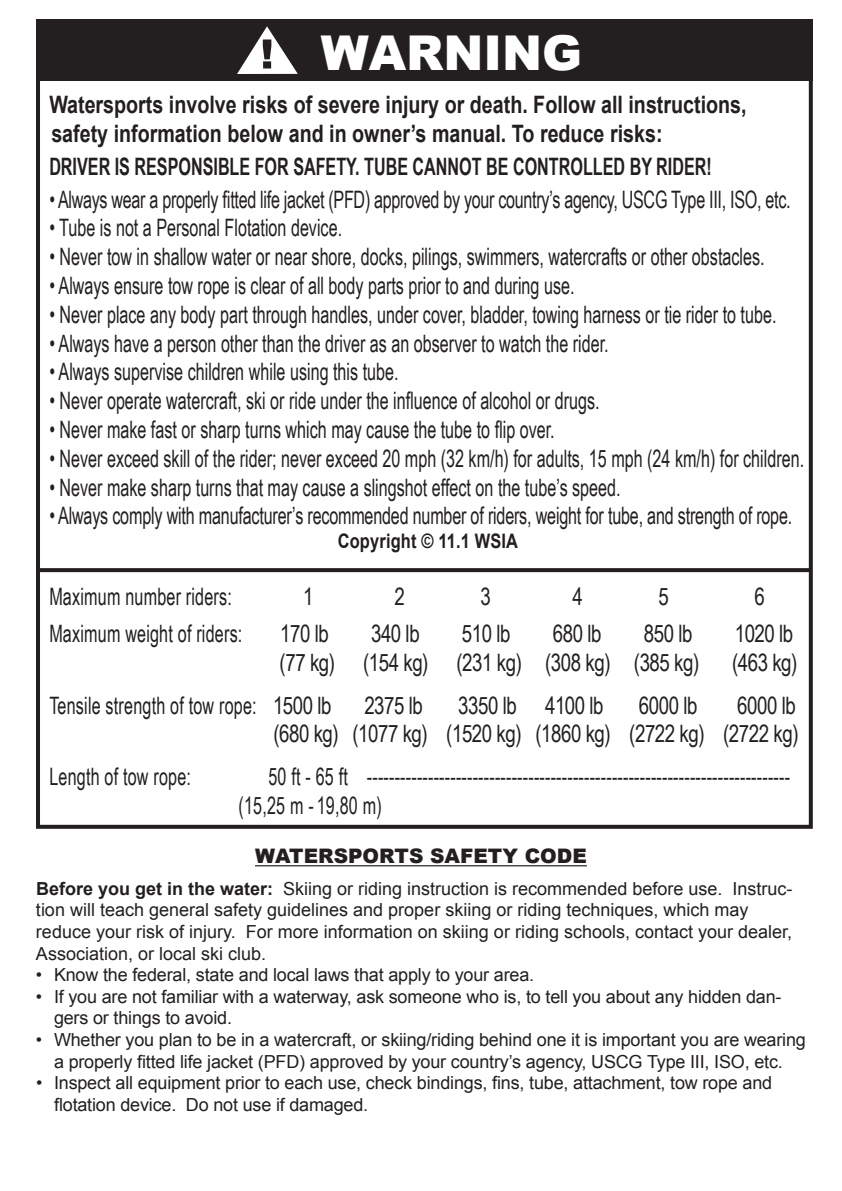
<style>
.page{position:relative;width:842px;height:1191px;background:#fff}
.page>*{position:absolute;margin:0;border:0;box-sizing:border-box;transform-origin:0 0}
.t1{font:900 48px "Arial";color:#fff}
.t2{font:24px/28.8px "Arial Narrow";color:#231f20;scale:.82 1}
.t3{font:700 24px/28.8px "Arial";color:#231f20;scale:.82 1}
.t4{font:24px/28.8px "Arial Narrow";letter-spacing:-.02em;color:#231f20;text-align:right;scale:.95 1}
.t5{font:700 24px "Arial Narrow";color:#231f20;scale:.82 1}
.t6{font:24px "Arial Narrow";color:#231f20;scale:.95 1}
.t7{font:900 20px "Arial";color:#231f20}
.t8{font:700 20px "Arial";letter-spacing:.01em;color:#231f20;scale:.82 1}
.t9{font:18px/21.6px "Arial";letter-spacing:-.01em;color:#231f20}
.s1{font-weight:700}
</style>
<div class="page">
<hr style="left:255px;top:865px;width:332px;height:1px;background:#231f20">
<div style="left:36px;top:19px;width:777px;height:62px;background:#231f20"></div>
<svg style="left:237px;top:26px;width:61px;height:48px"></svg>
<svg style="left:36px;top:568px;width:776px;height:4px;fill:#231f20"></svg>
<h1 class="t1" style="left:321px;top:18px;width:263px">WARNING</h1>
<p class="t3" style="left:49px;top:91px;width:852px">Watersports involve risks of severe injury or death. Follow all instructions, safety information below and in owner’s manual. To reduce risks:</p>
<p class="t5" style="left:49px;top:148px;width:809px">DRIVER IS RESPONSIBLE FOR SAFETY. TUBE CANNOT BE CONTROLLED BY RIDER!</p>
<p class="t2" style="left:49px;top:184px;width:905px">• Always wear a properly fitted life jacket (PFD) approved by your country’s agency, USCG Type III, ISO, etc.</p>
<p class="t2" style="left:49px;top:213px;width:359px">• Tube is not a Personal Flotation device.</p>
<p class="t2" style="left:49px;top:241px;width:874px">• Never tow in shallow water or near shore, docks, pilings, swimmers, watercrafts or other obstacles.</p>
<p class="t2" style="left:49px;top:270px;width:642px">• Always ensure tow rope is clear of all body parts prior to and during use.</p>
<p class="t2" style="left:49px;top:299px;width:888px">• Never place any body part through handles, under cover, bladder, towing harness or tie rider to tube.</p>
<p class="t2" style="left:49px;top:328px;width:683px">• Always have a person other than the driver as an observer to watch the rider.</p>
<p class="t2" style="left:49px;top:357px;width:427px">• Always supervise children while using this tube.</p>
<p class="t2" style="left:49px;top:385px;width:672px">• Never operate watercraft, ski or ride under the influence of alcohol or drugs.</p>
<p class="t2" style="left:49px;top:414px;width:618px">• Never make fast or sharp turns which may cause the tube to flip over.</p>
<p class="t2" style="left:49px;top:443px;width:922px">• Never exceed skill of the rider; never exceed 20 mph (32 km/h) for adults, 15 mph (24 km/h) for children.</p>
<p class="t2" style="left:49px;top:472px;width:698px">• Never make sharp turns that may cause a slingshot effect on the tube’s speed.</p>
<p class="t2" style="left:49px;top:501px;width:907px">• Always comply with manufacturer’s recommended number of riders, weight for tube, and strength of rope.</p>
<p class="t8" style="left:338px;top:528px;width:221px">Copyright © 11.1 WSIA</p>
<p class="t2" style="left:49px;top:581px;width:224px">Maximum number riders:</p>
<p class="t6" style="left:303px;top:579px;width:12px">1</p>
<p class="t6" style="left:394px;top:579px;width:12px">2</p>
<p class="t6" style="left:480px;top:579px;width:12px">3</p>
<p class="t6" style="left:572px;top:579px;width:12px">4</p>
<p class="t6" style="left:658px;top:579px;width:12px">5</p>
<p class="t6" style="left:754px;top:579px;width:12px">6</p>
<p class="t2" style="left:49px;top:618px;width:237px">Maximum weight of riders:</p>
<p class="t6" style="left:280px;top:616px;width:53px">170 lb</p>
<p class="t6" style="left:371px;top:616px;width:53px">340 lb</p>
<p class="t6" style="left:462px;top:616px;width:53px">510 lb</p>
<p class="t6" style="left:553px;top:616px;width:53px">680 lb</p>
<p class="t6" style="left:644px;top:616px;width:53px">850 lb</p>
<p class="t6" style="left:734px;top:616px;width:63px">1020 lb</p>
<p class="t4" style="left:280px;top:647px;width:443px">(77 kg) (154 kg) (231 kg) (308 kg) (385 kg)</p>
<p class="t6" style="left:732px;top:645px;width:70px">(463 kg)</p>
<p class="t2" style="left:49px;top:690px;width:346px">Tensile strength of tow rope: 1500 lb</p>
<p class="t6" style="left:364px;top:687px;width:63px">2375 lb</p>
<p class="t4" style="left:458px;top:690px;width:155px">3350 lb 4100 lb</p>
<p class="t6" style="left:639px;top:687px;width:63px">6000 lb</p>
<p class="t4" style="left:273px;top:690px;width:554px">6000 lb<br>(680 kg) (1077 kg) (1520 kg) (1860 kg) (2722 kg) (2722 kg)</p>
<p class="t2" style="left:49px;top:761px;width:174px">Length of tow rope:</p>
<p class="t2" style="left:238px;top:761px;width:674px;text-indent:30px">50 ft - 65 ft ---------------------------------------------------------------------------- (15,25 m - 19,80 m)</p>
<p class="t7" style="left:255px;top:842px;width:333px">WATERSPORTS SAFETY CODE</p>
<p class="t9" style="left:36px;top:878px;width:758px"><span class="s1">Before you get in the water:</span> Skiing or riding instruction is recommended before use. Instruc&shy;tion will teach general safety guidelines and proper skiing or riding techniques, which may reduce your risk of injury. For more information on skiing or riding schools, contact your dealer, Association, or local ski club.</p>
<p class="t9" style="left:36px;top:964px;width:500px">• Know the federal, state and local laws that apply to your area.</p>
<p class="t9" style="left:54px;top:986px;width:729px;text-indent:-18px">• If you are not familiar with a waterway, ask someone who is, to tell you about any hidden dan&shy;gers or things to avoid.</p>
<p class="t9" style="left:36px;top:1029px;width:771px;text-align:center">• Whether you plan to be in a watercraft, or skiing/riding behind one it is important you are wearing a properly fitted life jacket (PFD) approved by your country’s agency, USCG Type III, ISO, etc.</p>
<p class="t9" style="left:54px;top:1072px;width:720px;text-indent:-18px">• Inspect all equipment prior to each use, check bindings, fins, tube, attachment, tow rope and flotation device. Do not use if damaged.</p>
</div>
